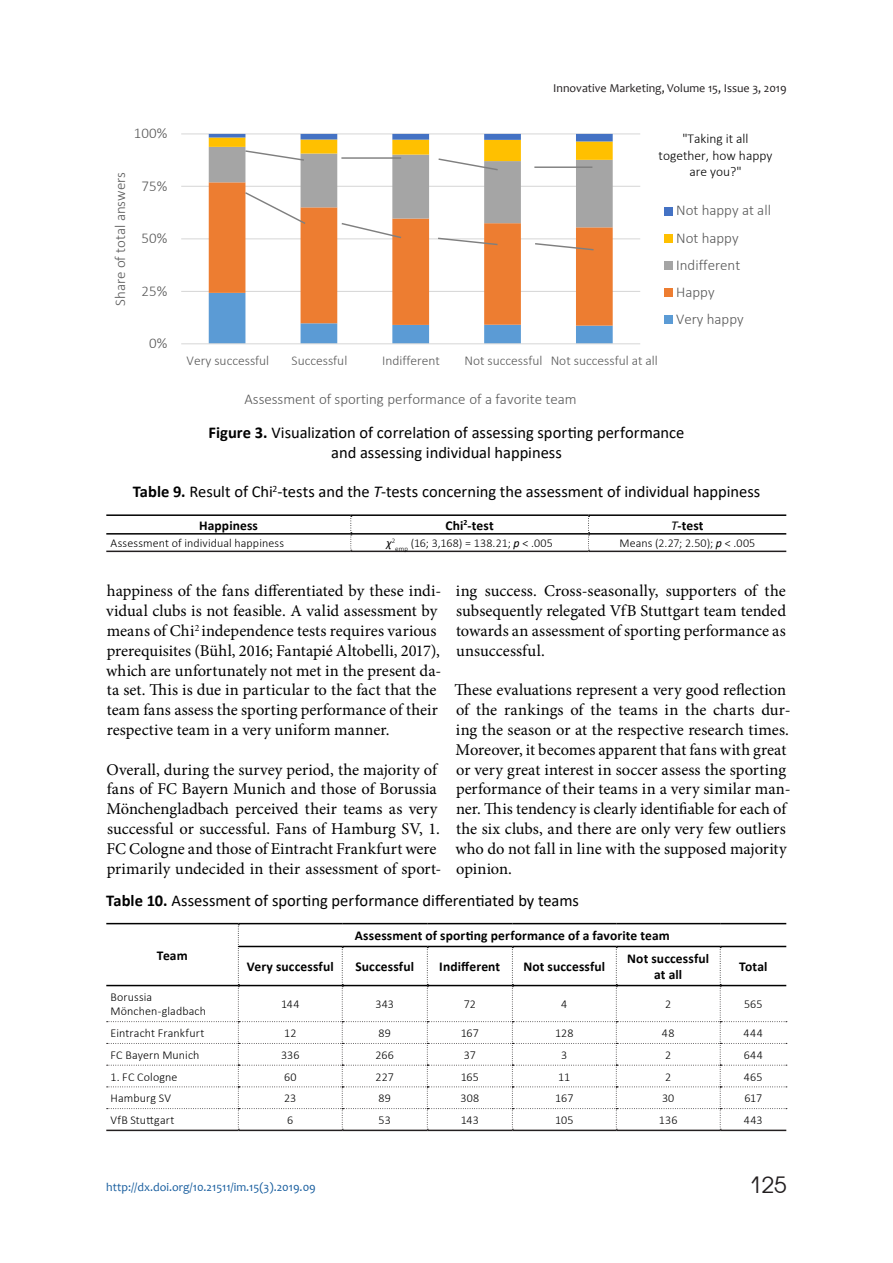
<style>
.page{position:relative;width:893px;height:1263px;background:#fff}
.page>*{position:absolute;margin:0;border:0;box-sizing:border-box;transform-origin:0 0}
.t1{font:22.5px "Avant Garde Gothic C";color:#231f20}
.t2{font:16.5px/19.8px "Minion Pro";letter-spacing:.005em;color:#000}
.t3{font:16.5px/19.8px "Calibri";color:#000;text-align:center}
.t4{font:300 15px/27.2px "Calibri";color:#595959}
.t5{font:700 13.5px/16.2px "Calibri";letter-spacing:.01em;color:#000;text-align:center}
.t6{font:300 13.5px "Calibri";color:#595959}
.t7{font:300 13.5px/16.2px "Calibri";color:#000;text-align:center}
.t8{font:300 12px/14.4px "Calibri";letter-spacing:.01em;color:#000}
.t9{font:12px "Candara";color:#175d9e}
.t10{font:12px "Candara";color:#231f20}
.s1{font-weight:700}
.s2{font-style:italic}
.s3{font-weight:400;font-style:italic}
</style>
<div class="page">
<svg style="left:350px;top:516px;width:2px;height:35px"></svg>
<svg style="left:588px;top:516px;width:1px;height:35px"></svg>
<hr style="left:106px;top:514px;width:245px;height:2px;background:#000">
<hr style="left:351px;top:514px;width:237px;height:2px;background:#000">
<hr style="left:588px;top:514px;width:198px;height:2px;background:#000">
<hr style="left:106px;top:533px;width:245px;height:2px;background:#000">
<hr style="left:351px;top:533px;width:237px;height:2px;background:#000">
<hr style="left:588px;top:533px;width:198px;height:2px;background:#000">
<hr style="left:106px;top:551px;width:245px;height:1px;background:#231f20">
<hr style="left:351px;top:551px;width:237px;height:1px;background:#231f20">
<hr style="left:588px;top:551px;width:198px;height:1px;background:#231f20">
<hr style="left:181px;top:291px;width:459px;height:1px;background:#d9d9d9">
<hr style="left:181px;top:238px;width:459px;height:1px;background:#d9d9d9">
<hr style="left:181px;top:186px;width:459px;height:1px;background:#d9d9d9">
<hr style="left:181px;top:133px;width:459px;height:1px;background:#d9d9d9">
<svg style="left:209px;top:326px;width:404px;height:17px"></svg>
<svg style="left:209px;top:251px;width:404px;height:75px"></svg>
<hr style="left:181px;top:343px;width:459px;height:1px;background:#d9d9d9">
<div style="left:664px;top:207px;width:8px;height:8px;background:#4472c4"></div>
<div style="left:664px;top:234px;width:8px;height:8px;background:#ffc000"></div>
<div style="left:664px;top:261px;width:8px;height:8px;background:#a5a5a5"></div>
<div style="left:664px;top:288px;width:8px;height:9px;background:#ed7d31"></div>
<div style="left:664px;top:315px;width:8px;height:9px;background:#5b9bd5"></div>
<svg style="left:209px;top:134px;width:404px;height:117px"></svg>
<hr style="left:534px;top:166px;width:58px;height:2px;background:#7f7f7f">
<hr style="left:106px;top:923px;width:132px;height:1px;background:#000">
<hr style="left:238px;top:923px;width:104px;height:1px;background:#000">
<hr style="left:342px;top:923px;width:85px;height:1px;background:#000">
<hr style="left:427px;top:923px;width:85px;height:1px;background:#000">
<hr style="left:512px;top:923px;width:104px;height:1px;background:#000">
<hr style="left:616px;top:923px;width:104px;height:1px;background:#000">
<hr style="left:720px;top:923px;width:66px;height:1px;background:#000">
<hr style="left:106px;top:985px;width:132px;height:1px;background:#000">
<svg style="left:107px;top:924px;width:680px;height:206px"></svg>
<hr style="left:106px;top:1129px;width:132px;height:2px;background:#231f20">
<hr style="left:238px;top:1129px;width:104px;height:2px;background:#231f20">
<hr style="left:342px;top:1129px;width:85px;height:2px;background:#231f20">
<hr style="left:427px;top:1129px;width:85px;height:2px;background:#231f20">
<hr style="left:512px;top:1129px;width:104px;height:2px;background:#231f20">
<hr style="left:616px;top:1129px;width:104px;height:2px;background:#231f20">
<hr style="left:720px;top:1129px;width:66px;height:2px;background:#231f20">
<p class="t4" style="left:134px;top:121px;width:35px">100%</p>
<p class="t4" style="left:108px;top:306px;width:136px;rotate:-90deg">Share of total answers</p>
<p class="t4" style="left:142px;top:173px;width:27px">75%</p>
<p class="t4" style="left:142px;top:226px;width:27px">50%</p>
<p class="t4" style="left:142px;top:278px;width:27px">25%</p>
<p class="t4" style="left:149px;top:331px;width:20px">0%</p>
<p class="t10" style="left:553px;top:83px;width:235px">Innovative Marketing, Volume 15, Issue 3, 2019</p>
<p class="t7" style="left:659px;top:132px;width:115px">"Taking it all together, how happy are you?"</p>
<p class="t6" style="left:187px;top:352px;width:84px">Very successful</p>
<p class="t6" style="left:292px;top:352px;width:57px">Successful</p>
<p class="t6" style="left:382px;top:352px;width:59px">Indifferent</p>
<p class="t6" style="left:464px;top:352px;width:195px">Not successful Not successful at all</p>
<p class="t4" style="left:244px;top:387px;width:334px">Assessment of sporting performance of a favorite team</p>
<p class="t4" style="left:676px;top:197px;width:96px">Not happy at all<br>Not happy<br>Indifferent<br>Happy<br>Very happy</p>
<p class="t3" style="left:209px;top:422px;width:477px"><span class="s1">Figure 3.</span> Visualization of correlation of assessing sporting performance and assessing individual happiness</p>
<p class="t3" style="left:133px;top:482px;width:629px"><span class="s1">Table 9.</span> Result of Chi<sup>2</sup>-tests and the <span class="s2">T</span>-tests concerning the assessment of individual happiness</p>
<p class="t5" style="left:199px;top:518px;width:60px">Happiness</p>
<p class="t5" style="left:446px;top:518px;width:50px">Chi<sup>2</sup>-test</p>
<p class="t5" style="left:671px;top:518px;width:34px"><span class="s3">T</span>-test</p>
<p class="t8" style="left:111px;top:536px;width:175px">Assessment of individual happiness</p>
<p class="t8" style="left:386px;top:537px;width:168px"><span class="s3">χ</span><sup>2</sup><sub>emp</sub> (16; 3,168) = 138.21; <span class="s3">p</span> &lt; .005</p>
<p class="t8" style="left:619px;top:537px;width:137px">Means (2.27; 2.50); <span class="s3">p</span> &lt; .005</p>
<p class="t2" style="left:106px;top:582px;width:337px">happiness of the fans differentiated by these indi&shy;vidual clubs is not feasible. A valid assessment by means of Chi<sup>2</sup> independence tests requires various prerequisites (Bühl, 2016; Fantapié Altobelli, 2017), which are unfortunately not met in the present da&shy;ta set. This is due in particular to the fact that the team fans assess the sporting performance of their respective team in a very uniform manner.</p>
<p class="t2" style="left:106px;top:761px;width:337px">Overall, during the survey period, the majority of fans of FC Bayern Munich and those of Borussia Mönchengladbach perceived their teams as very successful or successful. Fans of Hamburg SV, 1.<br>FC Cologne and those of Eintracht Frankfurt were primarily undecided in their assessment of sport-</p>
<p class="t2" style="left:456px;top:582px;width:332px;text-align:justify">ing success. Cross-seasonally, supporters of the subsequently relegated VfB Stuttgart team tended towards an assessment of sporting performance as unsuccessful.</p>
<p class="t2" style="left:454px;top:681px;width:338px">These evaluations represent a very good reflection of the rankings of the teams in the charts dur&shy;ing the season or at the respective research times.<br>Moreover, it becomes apparent that fans with great or very great interest in soccer assess the sporting performance of their teams in a very similar man&shy;ner. This tendency is clearly identifiable for each of the six clubs, and there are only very few outliers who do not fall in line with the supposed majority opinion.</p>
<p class="t3" style="left:106px;top:890px;width:474px"><span class="s1">Table 10.</span> Assessment of sporting performance differentiated by teams</p>
<p class="t5" style="left:157px;top:948px;width:32px">Team</p>
<p class="t5" style="left:355px;top:927px;width:317px">Assessment of sporting performance of a favorite team</p>
<p class="t5" style="left:247px;top:959px;width:89px">Very successful</p>
<p class="t5" style="left:355px;top:959px;width:60px">Successful</p>
<p class="t5" style="left:439px;top:958px;width:62px">Indifferent</p>
<p class="t5" style="left:523px;top:959px;width:83px">Not successful</p>
<p class="t5" style="left:627px;top:951px;width:83px">Not successful at all</p>
<p class="t5" style="left:739px;top:959px;width:30px">Total</p>
<p class="t8" style="left:111px;top:991px;width:97px">Borussia<br>Mönchen-gladbach</p>
<p class="t8" style="left:281px;top:998px;width:20px">144</p>
<p class="t8" style="left:375px;top:998px;width:20px">343</p>
<p class="t8" style="left:464px;top:998px;width:14px">72</p>
<p class="t8" style="left:561px;top:998px;width:8px">4</p>
<p class="t8" style="left:665px;top:998px;width:8px">2</p>
<p class="t8" style="left:744px;top:998px;width:20px">565</p>
<p class="t8" style="left:111px;top:1026px;width:95px">Eintracht Frankfurt</p>
<p class="t8" style="left:284px;top:1027px;width:14px">12</p>
<p class="t8" style="left:379px;top:1027px;width:14px">89</p>
<p class="t8" style="left:461px;top:1027px;width:20px">167</p>
<p class="t8" style="left:555px;top:1027px;width:20px">128</p>
<p class="t8" style="left:662px;top:1027px;width:14px">48</p>
<p class="t8" style="left:744px;top:1027px;width:21px">444</p>
<p class="t8" style="left:111px;top:1047px;width:90px">FC Bayern Munich</p>
<p class="t8" style="left:281px;top:1048px;width:20px">336</p>
<p class="t8" style="left:376px;top:1048px;width:20px">266</p>
<p class="t8" style="left:464px;top:1048px;width:13px">37</p>
<p class="t8" style="left:561px;top:1048px;width:8px">3</p>
<p class="t8" style="left:665px;top:1048px;width:8px">2</p>
<p class="t8" style="left:744px;top:1048px;width:21px">644</p>
<p class="t8" style="left:111px;top:1070px;width:68px">1. FC Cologne</p>
<p class="t8" style="left:284px;top:1070px;width:14px">60</p>
<p class="t8" style="left:376px;top:1070px;width:20px">227</p>
<p class="t8" style="left:461px;top:1070px;width:20px">165</p>
<p class="t8" style="left:558px;top:1070px;width:14px">11</p>
<p class="t8" style="left:665px;top:1070px;width:8px">2</p>
<p class="t8" style="left:744px;top:1070px;width:20px">465</p>
<p class="t8" style="left:111px;top:1092px;width:62px">Hamburg SV</p>
<p class="t8" style="left:284px;top:1092px;width:14px">23</p>
<p class="t8" style="left:379px;top:1092px;width:14px">89</p>
<p class="t8" style="left:460px;top:1092px;width:20px">308</p>
<p class="t8" style="left:555px;top:1092px;width:20px">167</p>
<p class="t8" style="left:662px;top:1092px;width:14px">30</p>
<p class="t8" style="left:744px;top:1092px;width:19px">617</p>
<p class="t8" style="left:111px;top:1113px;width:65px">VfB Stuttgart</p>
<p class="t8" style="left:287px;top:1114px;width:8px">6</p>
<p class="t8" style="left:379px;top:1114px;width:14px">53</p>
<p class="t8" style="left:461px;top:1114px;width:20px">143</p>
<p class="t8" style="left:555px;top:1114px;width:20px">105</p>
<p class="t8" style="left:659px;top:1114px;width:20px">136</p>
<p class="t8" style="left:744px;top:1114px;width:20px">443</p>
<p class="t9" style="left:106px;top:1182px;width:211px">http://dx.doi.org/10.21511/im.15(3).2019.09</p>
<h1 class="t1" style="left:749px;top:1172px;width:39px">125</h1>
</div>
